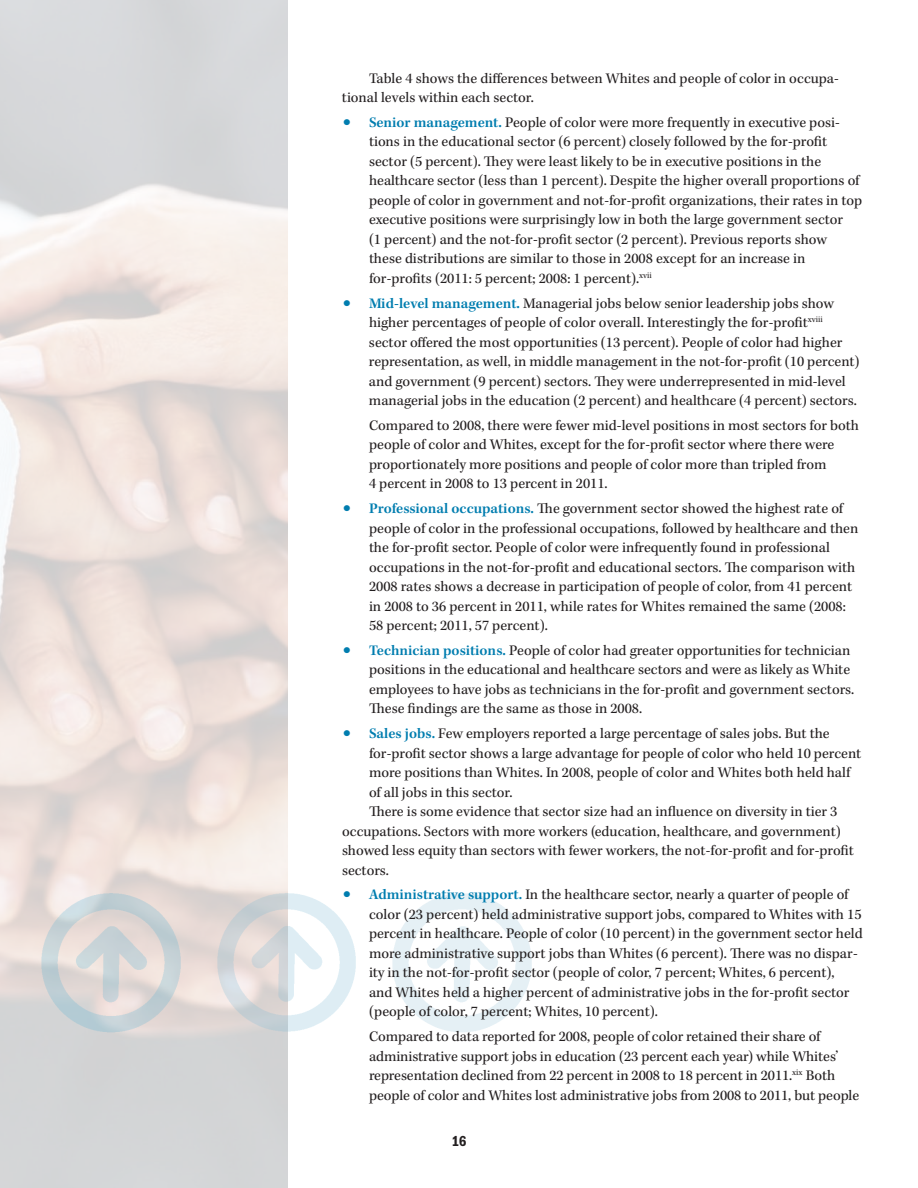
<style>
.page{position:relative;width:918px;height:1188px;background:#fff}
.page>*{position:absolute;margin:0;border:0;box-sizing:border-box;transform-origin:0 0}
.Bullet_text{font:15px/19.5px "Kepler Std";color:#231f20}
.body_copy{font:15px/19.5px "Kepler Std";color:#231f20}
.t1{font:600 15px "Franklin Got Cd ITC";color:#231f20}
.s1{color:#007daf}
.s2{font-weight:600;color:#007daf}
</style>
<div class="page">
<img style="left:34px;top:885px;width:155px;height:149px">
<img style="left:209px;top:885px;width:147px;height:153px">
<img style="left:392px;top:893px;width:140px;height:139px">
<p class="body_copy" style="left:342px;top:69px;width:498px;text-indent:27px">Table 4 shows the differences between Whites and people of color in occupa&shy;tional levels within each sector.</p>
<p class="Bullet_text" style="left:369px;top:113px;width:495px;text-indent:-27px"><span class="s1">•</span> <span class="s2">Senior management.</span> People of color were more frequently in executive posi&shy;tions in the educational sector (6 percent) closely followed by the for-profit sector (5 percent). They were least likely to be in executive positions in the healthcare sector (less than 1 percent). Despite the higher overall proportions of people of color in government and not-for-profit organizations, their rates in top executive positions were surprisingly low in both the large government sector<br>(1 percent) and the not-for-profit sector (2 percent). Previous reports show these distributions are similar to those in 2008 except for an increase in for-profits (2011: 5 percent; 2008: 1 percent).<sup>xvii</sup></p>
<p class="Bullet_text" style="left:369px;top:294px;width:492px;text-indent:-27px"><span class="s1">•</span> <span class="s2">Mid-level management.</span> Managerial jobs below senior leadership jobs show higher percentages of people of color overall. Interestingly the for-profit<sup>xviii </sup>sector offered the most opportunities (13 percent). People of color had higher representation, as well, in middle management in the not-for-profit (10 percent) and government (9 percent) sectors. They were underrepresented in mid-level managerial jobs in the education (2 percent) and healthcare (4 percent) sectors.</p>
<p class="Bullet_text" style="left:369px;top:416px;width:491px">Compared to 2008, there were fewer mid-level positions in most sectors for both people of color and Whites, except for the for-profit sector where there were proportionately more positions and people of color more than tripled from<br>4 percent in 2008 to 13 percent in 2011.</p>
<p class="Bullet_text" style="left:369px;top:499px;width:491px;text-indent:-27px"><span class="s1">•</span> <span class="s2">Professional occupations.</span> The government sector showed the highest rate of people of color in the professional occupations, followed by healthcare and then the for-profit sector. People of color were infrequently found in professional occupations in the not-for-profit and educational sectors. The comparison with 2008 rates shows a decrease in participation of people of color, from 41 percent in 2008 to 36 percent in 2011, while rates for Whites remained the same (2008:<br>58 percent; 2011, 57 percent).</p>
<p class="Bullet_text" style="left:369px;top:641px;width:487px;text-indent:-27px"><span class="s1">•</span> <span class="s2">Technician positions.</span> People of color had greater opportunities for technician positions in the educational and healthcare sectors and were as likely as White employees to have jobs as technicians in the for-profit and government sectors.<br>These findings are the same as those in 2008.</p>
<p class="Bullet_text" style="left:369px;top:724px;width:494px;text-indent:-27px"><span class="s1">•</span> <span class="s2">Sales jobs.</span> Few employers reported a large percentage of sales jobs. But the for-profit sector shows a large advantage for people of color who held 10 percent more positions than Whites. In 2008, people of color and Whites both held half of all jobs in this sector.</p>
<p class="body_copy" style="left:342px;top:802px;width:513px;text-indent:27px">There is some evidence that sector size had an influence on diversity in tier 3 occupations. Sectors with more workers (education, healthcare, and government) showed less equity than sectors with fewer workers, the not-for-profit and for-profit sectors.</p>
<p class="Bullet_text" style="left:369px;top:885px;width:495px;text-indent:-27px"><span class="s1">•</span> <span class="s2">Administrative support.</span> In the healthcare sector, nearly a quarter of people of color (23 percent) held administrative support jobs, compared to Whites with 15 percent in healthcare. People of color (10 percent) in the government sector held more administrative support jobs than Whites (6 percent). There was no dispar&shy;ity in the not-for-profit sector (people of color, 7 percent; Whites, 6 percent),<br>and Whites held a higher percent of administrative jobs in the for-profit sector (people of color, 7 percent; Whites, 10 percent).</p>
<p class="Bullet_text" style="left:369px;top:1027px;width:492px">Compared to data reported for 2008, people of color retained their share of administrative support jobs in education (23 percent each year) while Whites’ representation declined from 22 percent in 2008 to 18 percent in 2011.<sup>xix</sup> Both people of color and Whites lost administrative jobs from 2008 to 2011, but people</p>
<p class="t1" style="left:452px;top:1132px;width:16px">16</p>
</div>
